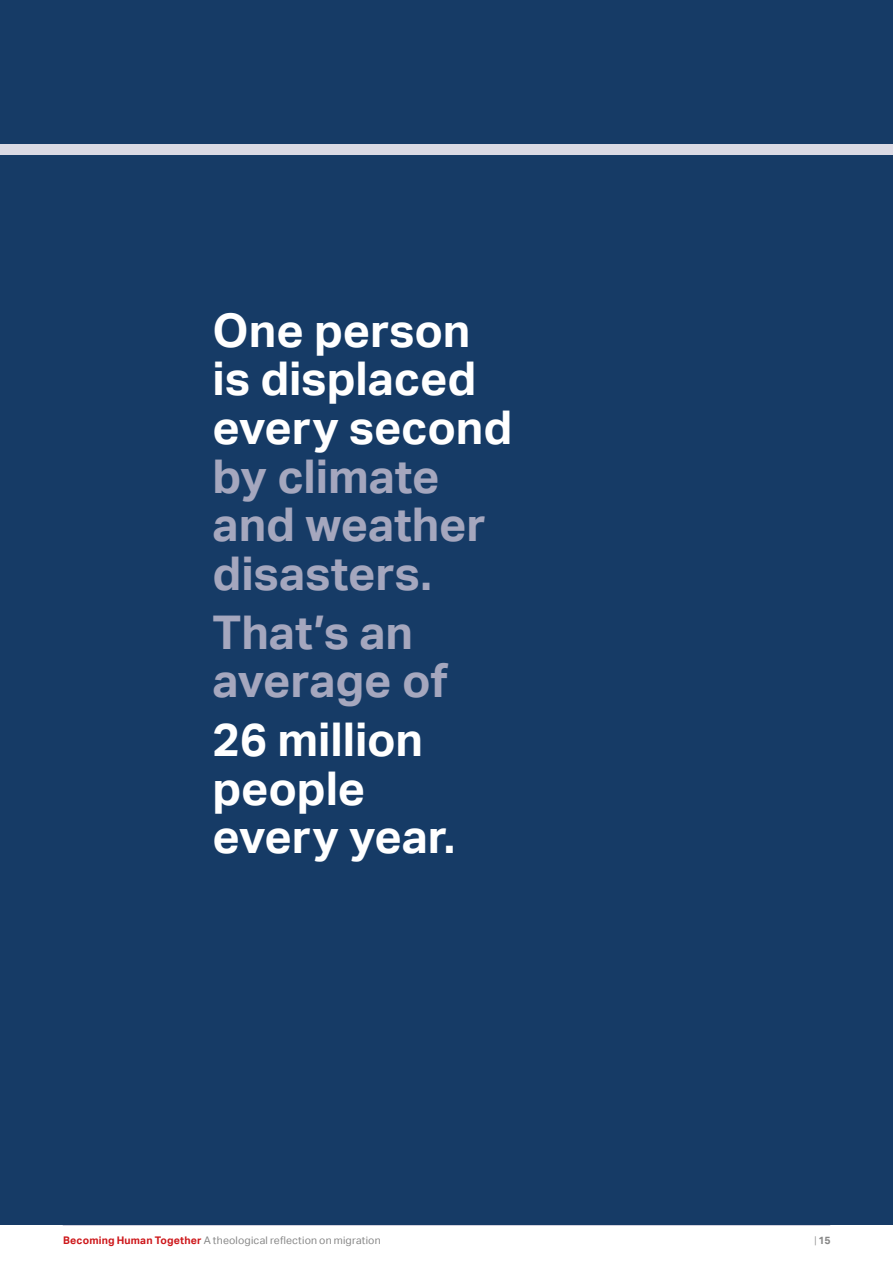
<style>
.page{position:relative;width:893px;height:1263px;background:#fff}
.page>*{position:absolute;margin:0;border:0;box-sizing:border-box;transform-origin:0 0}
.t1{font:700 46.5px/48.8px "Aktiv Grotesk";letter-spacing:-.005em;color:#fff}
.t2{font:700 46.5px/48.8px "Aktiv Grotesk";color:#a5a7be}
.t3{font:10.5px "Aktiv Grotesk";letter-spacing:.015em;color:#878787}
.t4{font:700 10.5px "Aktiv Grotesk";color:#878787}
.s1{font-weight:700;color:#cd171a}
.s2{font-weight:300}
</style>
<div class="page">
<hr style="left:63px;top:1224px;width:767px;height:2px;background:#c9c9d8">
<div style="left:0;top:0;width:893px;height:1224px;background:#163b66"></div>
<div style="left:0;top:145px;width:893px;height:10px;background:#dadae4"></div>
<p class="t1" style="left:213px;top:306px;width:301px">One person is displaced every second</p>
<p class="t2" style="left:213px;top:452px;width:275px">by climate and weather disasters.</p>
<p class="t2" style="left:213px;top:608px;width:237px">That’s an average of</p>
<p class="t1" style="left:213px;top:715px;width:244px">26 million people every year.</p>
<p class="t3" style="left:63px;top:1234px;width:319px"><span class="s1">Becoming Human Together</span> A theological reflection on migration</p>
<p class="t4" style="left:814px;top:1234px;width:18px"><span class="s2">|</span> 15</p>
</div>
